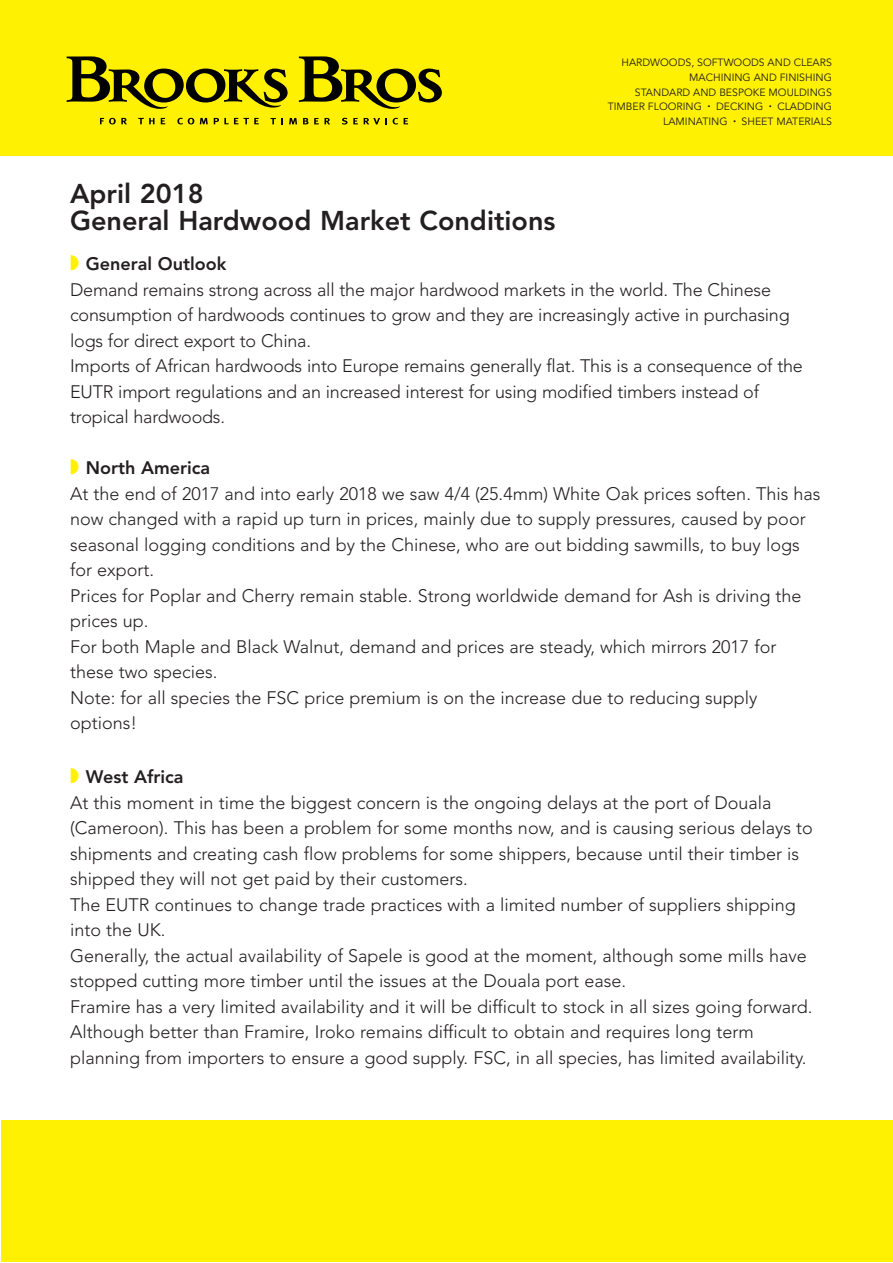
<style>
.page{position:relative;width:893px;height:1263px;background:#fff}
.page>*{position:absolute;margin:0;border:0;box-sizing:border-box;transform-origin:0 0}
.t1{font:800 27px/27px "Avenir";color:#231f20}
.t2{font:300 18px/25.5px "Avenir";color:#231f20}
.t3{font:10.5px/14.7px "Avenir Book+DXNLOR";color:#231f20;text-align:right}
.s1{font-family:"Garrow+SCCFYK"}
.s2{color:#fff101}
.s3{font-weight:800}
</style>
<div class="page">
<div style="left:0;top:0;width:893px;height:156px;background:#fff101"></div>
<svg style="left:100px;top:118px;width:27px;height:6px"></svg>
<svg style="left:138px;top:118px;width:17px;height:6px"></svg>
<svg style="left:161px;top:118px;width:4px;height:6px"></svg>
<svg style="left:177px;top:118px;width:17px;height:6px"></svg>
<svg style="left:200px;top:118px;width:8px;height:6px"></svg>
<svg style="left:214px;top:118px;width:45px;height:6px"></svg>
<svg style="left:270px;top:118px;width:13px;height:6px"></svg>
<svg style="left:289px;top:118px;width:8px;height:6px"></svg>
<svg style="left:303px;top:118px;width:5px;height:6px"></svg>
<svg style="left:314px;top:118px;width:16px;height:6px"></svg>
<svg style="left:342px;top:118px;width:16px;height:7px"></svg>
<svg style="left:364px;top:118px;width:23px;height:6px"></svg>
<svg style="left:393px;top:118px;width:5px;height:6px"></svg>
<svg style="left:404px;top:118px;width:4px;height:6px"></svg>
<svg style="left:67px;top:56px;width:221px;height:53px"></svg>
<svg style="left:299px;top:56px;width:143px;height:53px"></svg>
<div style="left:1px;top:1121px;width:892px;height:140px;background:#fff101"></div>
<p class="t3" style="left:608px;top:56px;width:225px">HARDWOODS, SOFTWOODS AND CLEARS<br>MACHINING AND FINISHING<br>STANDARD AND BESPOKE MOULDINGS<br>TIMBER FLOORING <span class="s1">•</span> DECKING <span class="s1">•</span> CLADDING<br>LAMINATING <span class="s1">•</span> SHEET MATERIALS</p>
<h1 class="t1" style="left:70px;top:182px;width:487px">April 2018<br>General Hardwood Market Conditions</h1>
<p class="t2" style="left:70px;top:252px;width:734px"><span class="s2">◗</span> <span class="s3">General Outlook<br></span>Demand remains strong across all the major hardwood markets in the world. The Chinese consumption of hardwoods continues to grow and they are increasingly active in purchasing logs for direct export to China.<br>Imports of African hardwoods into Europe remains generally flat. This is a consequence of the EUTR import regulations and an increased interest for using modified timbers instead of tropical hardwoods.</p>
<p class="t2" style="left:70px;top:456px;width:752px"><span class="s2">◗</span> <span class="s3">North America<br></span>At the end of 2017 and into early 2018 we saw 4/4 (25.4mm) White Oak prices soften. This has now changed with a rapid up turn in prices, mainly due to supply pressures, caused by poor seasonal logging conditions and by the Chinese, who are out bidding sawmills, to buy logs for export.<br>Prices for Poplar and Cherry remain stable. Strong worldwide demand for Ash is driving the prices up.<br>For both Maple and Black Walnut, demand and prices are steady, which mirrors 2017 for these two species.<br>Note: for all species the FSC price premium is on the increase due to reducing supply options!</p>
<p class="t2" style="left:70px;top:765px;width:744px"><span class="s2">◗</span> <span class="s3">West Africa<br></span>At this moment in time the biggest concern is the ongoing delays at the port of Douala (Cameroon). This has been a problem for some months now, and is causing serious delays to shipments and creating cash flow problems for some shippers, because until their timber is shipped they will not get paid by their customers.<br>The EUTR continues to change trade practices with a limited number of suppliers shipping into the UK.<br>Generally, the actual availability of Sapele is good at the moment, although some mills have stopped cutting more timber until the issues at the Douala port ease.<br>Framire has a very limited availability and it will be difficult to stock in all sizes going forward.<br>Although better than Framire, Iroko remains difficult to obtain and requires long term planning from importers to ensure a good supply. FSC, in all species, has limited availability.</p>
</div>
